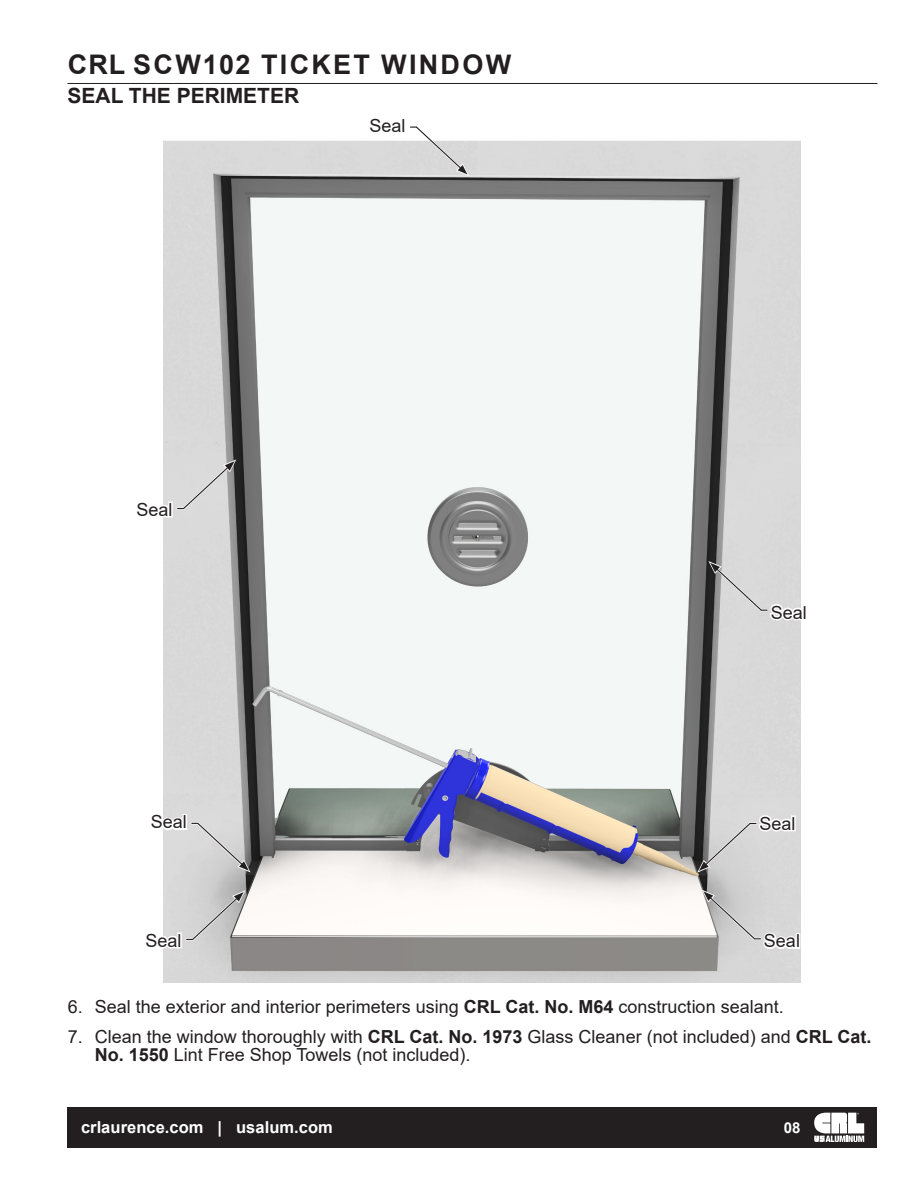
<style>
.page{position:relative;width:918px;height:1188px;background:#fff}
.page>*{position:absolute;margin:0;border:0;box-sizing:border-box;transform-origin:0 0}
.t1{font:700 27px "Arial";letter-spacing:.085em;color:#231f20}
._18pt_-Helv75-LEFT_T{font:700 21px "Arial";color:#231f20}
.Body_Text_9_5pt-12pt{font:18px "Arial";color:#231f20}
.t2{font:700 16.5px "Arial";letter-spacing:.005em;color:#fff}
.t3{font:700 15px "Arial";color:#fff}
.s1{font-weight:700}
</style>
<div class="page">
<hr style="left:68px;top:83px;width:810px;height:1px;background:#231f20">
<div style="left:68px;top:1107px;width:810px;height:41px;background:#231f20"></div>
<svg style="left:814px;top:1113px;width:50px;height:29px"></svg>
<img style="left:164px;top:140px;width:637px;height:843px">
<svg style="left:163px;top:459px;width:73px;height:61px;background:#cfcfcf"></svg>
<svg style="left:708px;top:561px;width:93px;height:62px;background:#c8c8c8"></svg>
<svg style="left:163px;top:890px;width:82px;height:61px;background:#cbcbcb"></svg>
<svg style="left:163px;top:812px;width:88px;height:60px;background:#cfcfcf"></svg>
<svg style="left:367px;top:126px;width:102px;height:50px"></svg>
<svg style="left:702px;top:890px;width:98px;height:62px;background:#d0d0cf"></svg>
<svg style="left:697px;top:813px;width:99px;height:60px;background:#c7c7c7"></svg>
<h1 class="t1" style="left:68px;top:45px;width:445px">CRL SCW102 TICKET WINDOW</h1>
<p class="_18pt_-Helv75-LEFT_T" style="left:68px;top:81px;width:233px">SEAL THE PERIMETER</p>
<p class="Body_Text_9_5pt-12pt" style="left:369px;top:113px;width:38px">Seal</p>
<p class="Body_Text_9_5pt-12pt" style="left:136px;top:497px;width:38px">Seal</p>
<p class="Body_Text_9_5pt-12pt" style="left:151px;top:810px;width:38px">Seal</p>
<p class="Body_Text_9_5pt-12pt" style="left:146px;top:928px;width:38px">Seal</p>
<p class="Body_Text_9_5pt-12pt" style="left:771px;top:600px;width:38px">Seal</p>
<p class="Body_Text_9_5pt-12pt" style="left:759px;top:811px;width:38px">Seal</p>
<p class="Body_Text_9_5pt-12pt" style="left:764px;top:929px;width:38px">Seal</p>
<p class="Body_Text_9_5pt-12pt" style="left:68px;top:994px;width:717px">6. Seal the exterior and interior perimeters using <span class="s1">CRL Cat. No. M64</span> construction sealant.</p>
<p class="Body_Text_9_5pt-12pt" style="left:68px;top:1024px;width:805px">7. Clean the window thoroughly with <span class="s1">CRL Cat. No. 1973</span> Glass Cleaner (not included) and <span class="s1">CRL Cat.</span></p>
<p class="Body_Text_9_5pt-12pt" style="left:95px;top:1043px;width:377px"><span class="s1">No. 1550</span> Lint Free Shop Towels (not included).</p>
<p class="t2" style="left:81px;top:1116px;width:253px">crlaurence.com | usalum.com</p>
<p class="t3" style="left:784px;top:1117px;width:18px">08</p>
</div>
